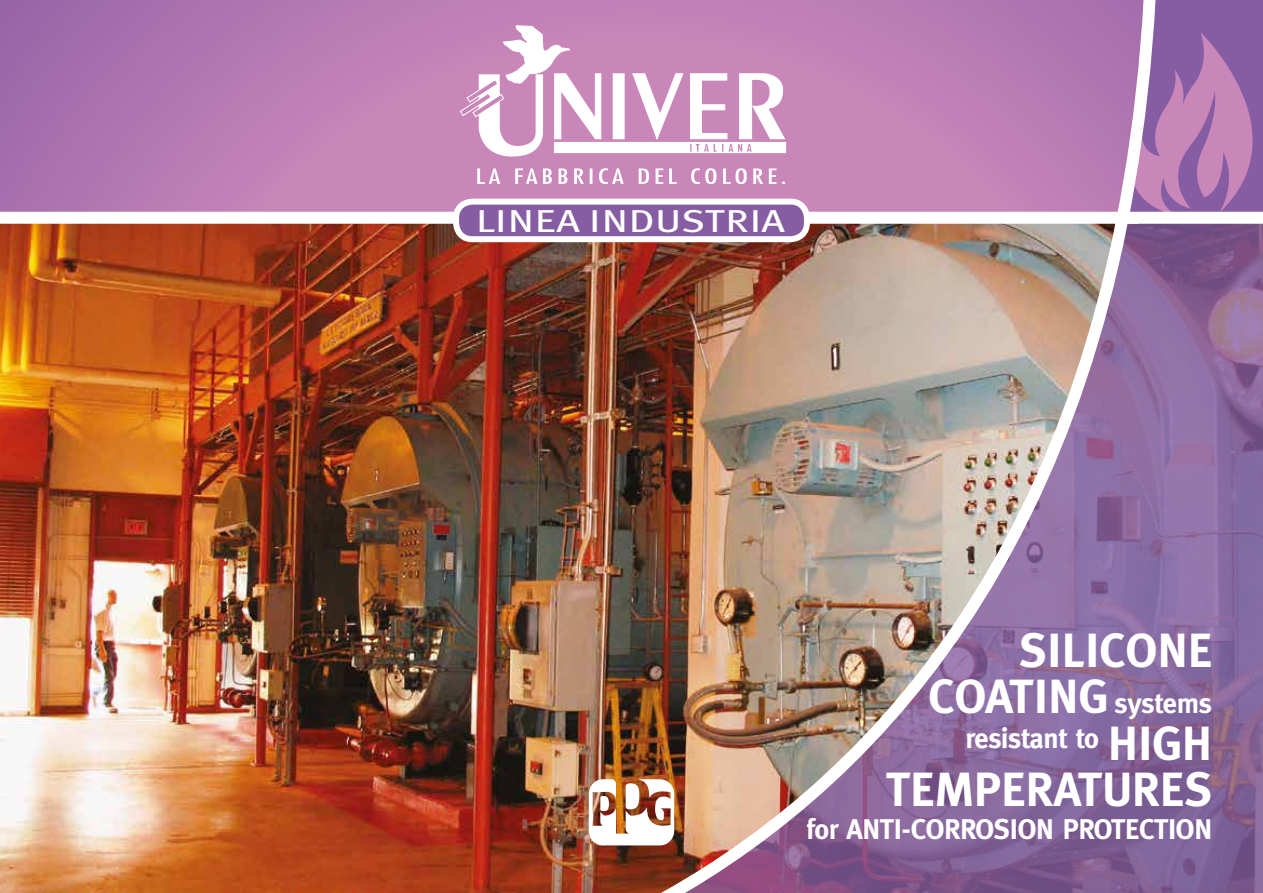
<style>
.page{position:relative;width:1263px;height:893px;background:#fff}
.page>*{position:absolute;margin:0;border:0;box-sizing:border-box;transform-origin:0 0}
.t1{font:700 48px/46.5px "Meta";letter-spacing:.01em;color:#fff;text-align:right}
.t2{font:31.65px "Meta Plus";letter-spacing:.01em;color:#fff;scale:1.3 1}
.t3{font:700 28.5px "Meta";letter-spacing:-.01em;color:#fff}
.s1{font-size:28.5px}
.s2{font-size:48px}
</style>
<div class="page">
<svg style="left:0;top:0;width:221px;height:212px;background:#ab72ae"></svg>
<img style="left:0;top:224px;width:221px;height:669px">
<img style="left:221px;top:0;width:1042px;height:893px">
<div style="left:0;top:212px;width:1138px;height:12px;background:#fff"></div>
<img style="left:589px;top:779px;width:42px;height:66px">
<div style="left:456px;top:202px;width:351px;height:37px;background:#865ca2;border-radius:16px"></div>
<div style="left:453px;top:199px;width:357px;height:43px;border:6px solid #fff;border-radius:16px"></div>
<svg style="left:459px;top:26px;width:172px;height:136px"></svg>
<svg style="left:477px;top:168px;width:154px;height:16px"></svg>
<svg style="left:1203px;top:0;width:60px;height:212px;background:#a26eab"></svg>
<img style="left:631px;top:0;width:572px;height:893px">
<div style="left:1120px;top:212px;width:143px;height:12px;background:#fff"></div>
<p class="t2" style="left:476px;top:203px;width:239px">LINEA INDUSTRIA</p>
<h1 class="t1" style="left:928px;top:626px;width:285px">SILICONE<br>COATING <span class="s1">systems</span></h1>
<p class="t3" style="left:965px;top:721px;width:248px">resistant to <span class="s2">HIGH</span></p>
<h1 class="t1" style="left:886px;top:766px;width:328px">TEMPERATURES</h1>
<p class="t3" style="left:806px;top:813px;width:407px">for ANTI-CORROSION PROTECTION</p>
</div>
